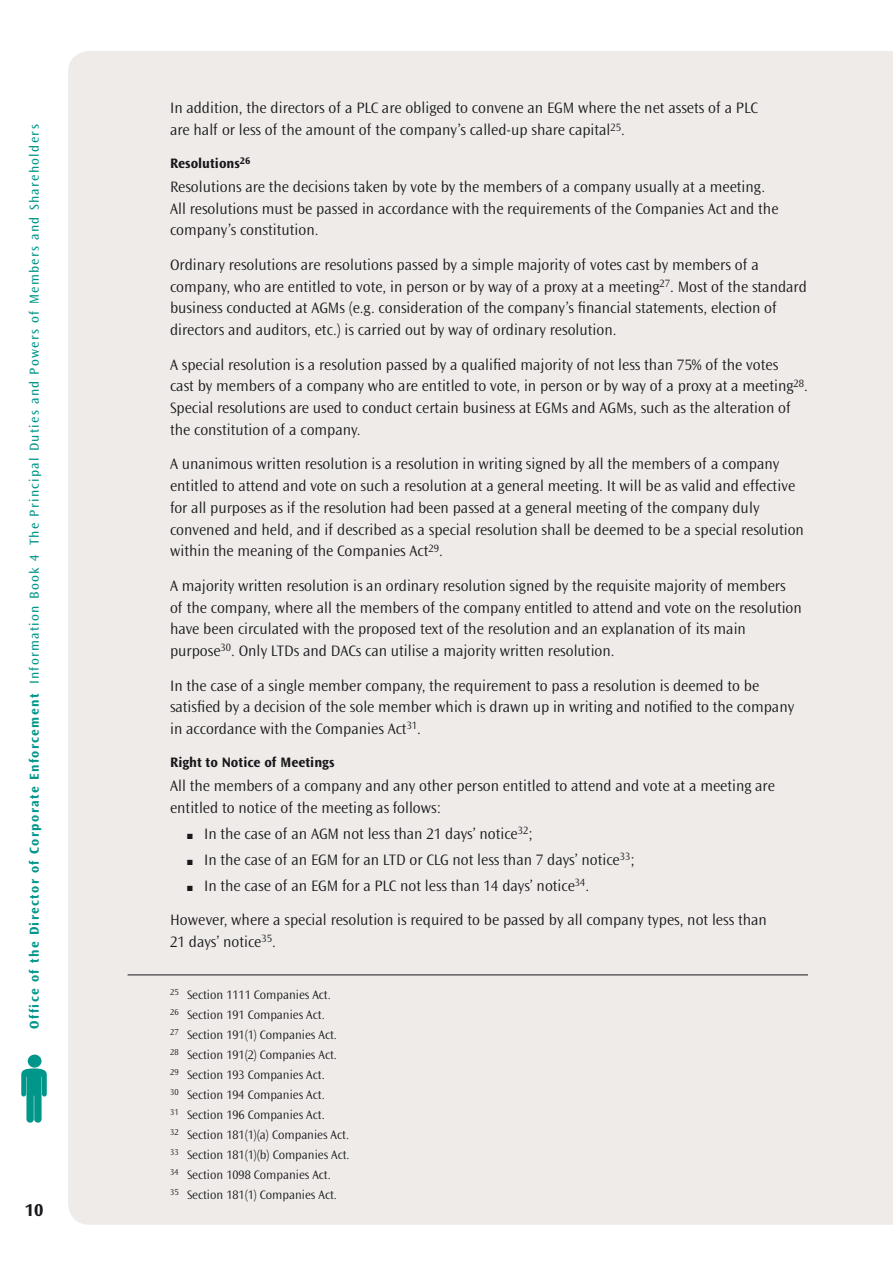
<style>
.page{position:relative;width:893px;height:1263px;background:#fff}
.page>*{position:absolute;margin:0;border:0;box-sizing:border-box;transform-origin:0 0}
.t1{font:700 18px "Ocean Sans Std";color:#1a171c}
.Bodytext_10__3{font:300 15.75px/21.8px "Ocean Sans Std";color:#1a171c}
.Bodytext_10__1{font:300 15.75px/21.8px "Ocean Sans Std";color:#1a171c}
.Head_0000{font:700 14.25px "Ocean Sans Std";color:#1a171c}
.t2{font:13.5px "Ocean Sans Std";letter-spacing:.1em;color:#00968a}
.Footies{font:300 12.75px "Ocean Sans Std";color:#1a171c}
.s1{font-weight:700}
</style>
<div class="page">
<div style="left:68px;top:51px;width:825px;height:1174px;background:#eeebe9"></div>
<hr style="left:128px;top:974px;width:680px;height:1px;background:#1a171c">
<svg style="left:21px;top:1068px;width:26px;height:55px"></svg>
<div style="left:28px;top:1054px;width:13px;height:13px;background:#00968a;border-radius:50%"></div>
<p class="t2" style="left:27px;top:1029px;width:906px;rotate:-90deg"><span class="s1">Office of the Director of Corporate Enforcement</span> Information Book 4 The Principal Duties and Powers of Members and Shareholders</p>
<p class="t1" style="left:25px;top:1200px;width:20px">10</p>
<p class="Bodytext_10__3" style="left:170px;top:98px;width:589px">In addition, the directors of a PLC are obliged to convene an EGM where the net assets of a PLC are half or less of the amount of the company’s called-up share capital<sup>25</sup>.</p>
<p class="Head_0000" style="left:170px;top:155px;width:82px">Resolutions<sup>26</sup></p>
<p class="Bodytext_10__3" style="left:170px;top:176px;width:610px">Resolutions are the decisions taken by vote by the members of a company usually at a meeting.<br>All resolutions must be passed in accordance with the requirements of the Companies Act and the company’s constitution.</p>
<p class="Bodytext_10__3" style="left:170px;top:254px;width:638px">Ordinary resolutions are resolutions passed by a simple majority of votes cast by members of a company, who are entitled to vote, in person or by way of a proxy at a meeting<sup>27</sup>. Most of the standard business conducted at AGMs (e.g. consideration of the company’s financial statements, election of directors and auditors, etc.) is carried out by way of ordinary resolution.</p>
<p class="Bodytext_10__3" style="left:170px;top:354px;width:639px">A special resolution is a resolution passed by a qualified majority of not less than 75% of the votes<br>cast by members of a company who are entitled to vote, in person or by way of a proxy at a meeting<sup>28</sup>.<br>Special resolutions are used to conduct certain business at EGMs and AGMs, such as the alteration of the constitution of a company.</p>
<p class="Bodytext_10__3" style="left:170px;top:454px;width:635px">A unanimous written resolution is a resolution in writing signed by all the members of a company entitled to attend and vote on such a resolution at a general meeting. It will be as valid and effective for all purposes as if the resolution had been passed at a general meeting of the company duly convened and held, and if described as a special resolution shall be deemed to be a special resolution within the meaning of the Companies Act<sup>29</sup>.</p>
<p class="Bodytext_10__3" style="left:170px;top:575px;width:633px">A majority written resolution is an ordinary resolution signed by the requisite majority of members of the company, where all the members of the company entitled to attend and vote on the resolution have been circulated with the proposed text of the resolution and an explanation of its main purpose<sup>30</sup>. Only LTDs and DACs can utilise a majority written resolution.</p>
<p class="Bodytext_10__3" style="left:170px;top:675px;width:626px">In the case of a single member company, the requirement to pass a resolution is deemed to be satisfied by a decision of the sole member which is drawn up in writing and notified to the company in accordance with the Companies Act<sup>31</sup>.</p>
<p class="Head_0000" style="left:170px;top:754px;width:166px">Right to Notice of Meetings</p>
<p class="Bodytext_10__1" style="left:170px;top:775px;width:606px">All the members of a company and any other person entitled to attend and vote at a meeting are entitled to notice of the meeting as follows:</p>
<p class="Bodytext_10__3" style="left:187px;top:823px;width:347px">■ In the case of an AGM not less than 21 days’ notice<sup>32</sup>;</p>
<p class="Bodytext_10__3" style="left:187px;top:849px;width:449px">■ In the case of an EGM for an LTD or CLG not less than 7 days’ notice<sup>33</sup>;</p>
<p class="Bodytext_10__3" style="left:187px;top:875px;width:404px">■ In the case of an EGM for a PLC not less than 14 days’ notice<sup>34</sup>.</p>
<p class="Bodytext_10__3" style="left:170px;top:909px;width:598px">However, where a special resolution is required to be passed by all company types, not less than<br>21 days’ notice<sup>35</sup>.</p>
<p class="Footies" style="left:170px;top:988px;width:162px"><sup>25</sup> Section 1111 Companies Act.</p>
<p class="Footies" style="left:170px;top:1008px;width:156px"><sup>26</sup> Section 191 Companies Act.</p>
<p class="Footies" style="left:170px;top:1028px;width:168px"><sup>27</sup> Section 191(1) Companies Act.</p>
<p class="Footies" style="left:170px;top:1048px;width:168px"><sup>28</sup> Section 191(2) Companies Act.</p>
<p class="Footies" style="left:170px;top:1068px;width:156px"><sup>29</sup> Section 193 Companies Act.</p>
<p class="Footies" style="left:170px;top:1088px;width:156px"><sup>30</sup> Section 194 Companies Act.</p>
<p class="Footies" style="left:170px;top:1108px;width:156px"><sup>31</sup> Section 196 Companies Act.</p>
<p class="Footies" style="left:170px;top:1128px;width:180px"><sup>32</sup> Section 181(1)(a) Companies Act.</p>
<p class="Footies" style="left:170px;top:1148px;width:181px"><sup>33</sup> Section 181(1)(b) Companies Act.</p>
<p class="Footies" style="left:170px;top:1168px;width:162px"><sup>34</sup> Section 1098 Companies Act.</p>
<p class="Footies" style="left:170px;top:1188px;width:168px"><sup>35</sup> Section 181(1) Companies Act.</p>
</div>
